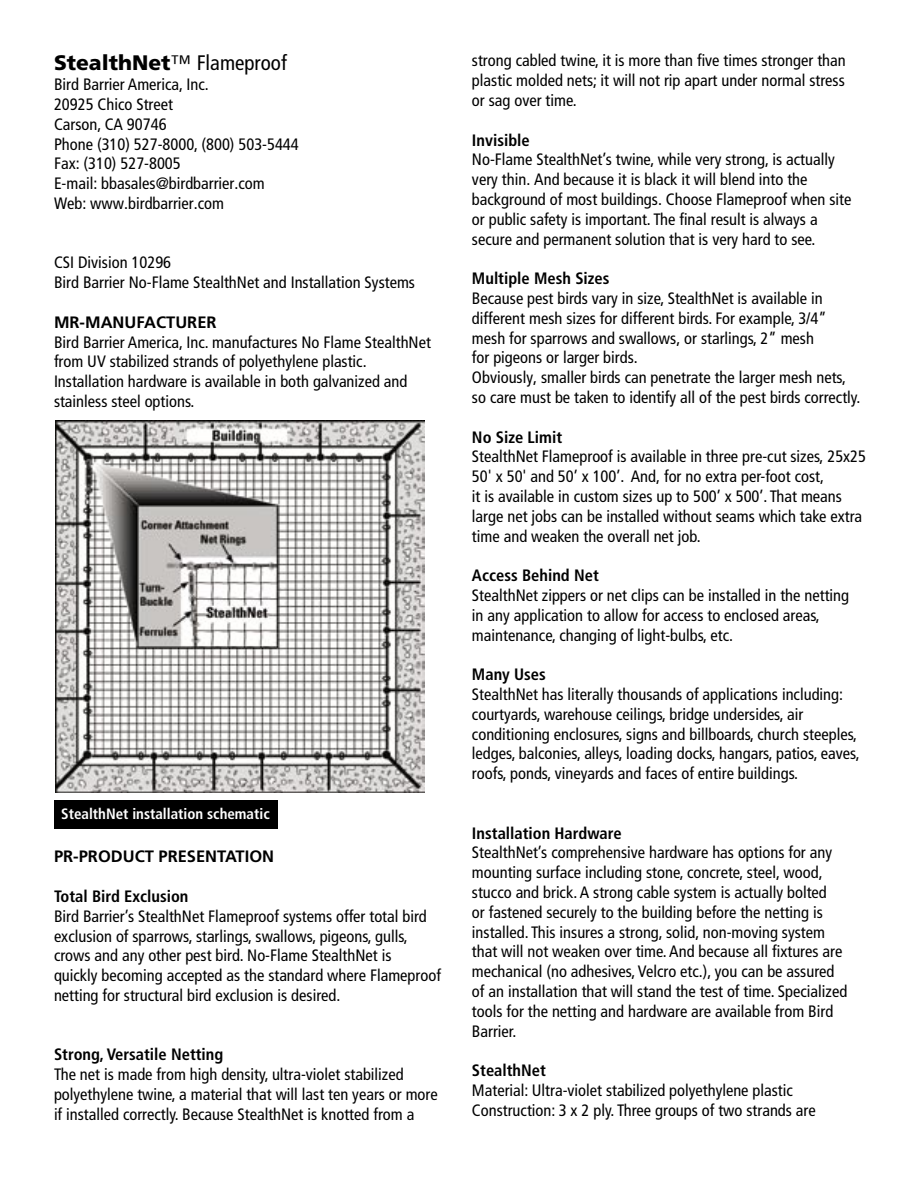
<style>
.page{position:relative;width:918px;height:1188px;background:#fff}
.page>*{position:absolute;margin:0;border:0;box-sizing:border-box;transform-origin:0 0}
.t1{font:condensed 21px "Frutiger";color:#000}
.t2{font:condensed 16.5px/19.8px "Frutiger";color:#000}
.t3{font:700 condensed 16.5px "Frutiger";color:#000}
.t4{font:700 16.5px "Frutiger";color:#000}
.t5{font:700 condensed 15px "Frutiger";color:#fff}
.s1{font-weight:900;font-stretch:normal}
</style>
<div class="page">
<img style="left:56px;top:420px;width:369px;height:373px">
<div style="left:54px;top:800px;width:223px;height:28px;background:#000"></div>
<p class="t1" style="left:54px;top:51px;width:234px"><span class="s1">StealthNet</span>™ Flameproof</p>
<p class="t2" style="left:54px;top:75px;width:156px">Bird Barrier America, Inc.</p>
<p class="t2" style="left:54px;top:94px;width:120px">20925 Chico Street</p>
<p class="t2" style="left:54px;top:114px;width:114px">Carson, CA 90746</p>
<p class="t2" style="left:54px;top:134px;width:246px">Phone (310) 527-8000, (800) 503-5444</p>
<p class="t2" style="left:54px;top:154px;width:128px">Fax: (310) 527-8005</p>
<p class="t2" style="left:54px;top:174px;width:212px">E-mail: bbasales@birdbarrier.com</p>
<p class="t2" style="left:54px;top:193px;width:172px">Web: www.birdbarrier.com</p>
<p class="t2" style="left:54px;top:253px;width:119px">CSI Division 10296</p>
<p class="t2" style="left:54px;top:273px;width:363px">Bird Barrier No-Flame StealthNet and Installation Systems</p>
<p class="t4" style="left:54px;top:312px;width:164px">MR-MANUFACTURER</p>
<p class="t2" style="left:54px;top:332px;width:378px">Bird Barrier America, Inc. manufactures No Flame StealthNet from UV stabilized strands of polyethylene plastic.<br>Installation hardware is available in both galvanized and stainless steel options.</p>
<p class="t5" style="left:61px;top:805px;width:210px">StealthNet installation schematic</p>
<p class="t4" style="left:54px;top:847px;width:222px">PR-PRODUCT PRESENTATION</p>
<p class="t3" style="left:54px;top:886px;width:136px">Total Bird Exclusion</p>
<p class="t2" style="left:54px;top:906px;width:388px">Bird Barrier’s StealthNet Flameproof systems offer total bird exclusion of sparrows, starlings, swallows, pigeons, gulls, crows and any other pest bird. No-Flame StealthNet is<br>quickly becoming accepted as the standard where Flameproof netting for structural bird exclusion is desired.</p>
<p class="t3" style="left:54px;top:1045px;width:171px">Strong, Versatile Netting</p>
<p class="t2" style="left:54px;top:1065px;width:385px">The net is made from high density, ultra-violet stabilized polyethylene twine, a material that will last ten years or more if installed correctly. Because StealthNet is knotted from a</p>
<p class="t2" style="left:472px;top:51px;width:375px;text-align:justify">strong cabled twine, it is more than five times stronger than plastic molded nets; it will not rip apart under normal stress or sag over time.</p>
<p class="t3" style="left:472px;top:130px;width:59px">Invisible</p>
<p class="t2" style="left:472px;top:150px;width:381px">No-Flame StealthNet’s twine, while very strong, is actually very thin. And because it is black it will blend into the background of most buildings. Choose Flameproof when site or public safety is important. The final result is always a secure and permanent solution that is very hard to see.</p>
<p class="t3" style="left:472px;top:269px;width:139px">Multiple Mesh Sizes</p>
<p class="t2" style="left:472px;top:288px;width:390px">Because pest birds vary in size, StealthNet is available in different mesh sizes for different birds. For example, 3/4” mesh for sparrows and swallows, or starlings, 2” mesh<br>for pigeons or larger birds.<br>Obviously, smaller birds can penetrate the larger mesh nets, so care must be taken to identify all of the pest birds correctly.</p>
<p class="t3" style="left:472px;top:427px;width:92px">No Size Limit</p>
<p class="t2" style="left:472px;top:447px;width:396px">StealthNet Flameproof is available in three pre-cut sizes, 25x25<br>50' x 50' and 50’ x 100’. And, for no extra per-foot cost,<br>it is available in custom sizes up to 500’ x 500’. That means large net jobs can be installed without seams which take extra time and weaken the overall net job.</p>
<p class="t3" style="left:472px;top:566px;width:128px">Access Behind Net</p>
<p class="t2" style="left:472px;top:585px;width:379px">StealthNet zippers or net clips can be installed in the netting in any application to allow for access to enclosed areas, maintenance, changing of light-bulbs, etc.</p>
<p class="t3" style="left:472px;top:665px;width:75px">Many Uses</p>
<p class="t2" style="left:472px;top:684px;width:389px">StealthNet has literally thousands of applications including: courtyards, warehouse ceilings, bridge undersides, air conditioning enclosures, signs and billboards, church steeples, ledges, balconies, alleys, loading docks, hangars, patios, eaves, roofs, ponds, vineyards and faces of entire buildings.</p>
<p class="t3" style="left:472px;top:823px;width:151px">Installation Hardware</p>
<p class="t2" style="left:472px;top:843px;width:377px">StealthNet’s comprehensive hardware has options for any mounting surface including stone, concrete, steel, wood, stucco and brick. A strong cable system is actually bolted<br>or fastened securely to the building before the netting is installed. This insures a strong, solid, non-moving system that will not weaken over time. And because all fixtures are mechanical (no adhesives, Velcro etc.), you can be assured of an installation that will stand the test of time. Specialized tools for the netting and hardware are available from Bird Barrier.</p>
<p class="t3" style="left:472px;top:1061px;width:75px">StealthNet</p>
<p class="t2" style="left:472px;top:1080px;width:322px">Material: Ultra-violet stabilized polyethylene plastic</p>
<p class="t2" style="left:472px;top:1100px;width:345px">Construction: 3 x 2 ply. Three groups of two strands are</p>
</div>
